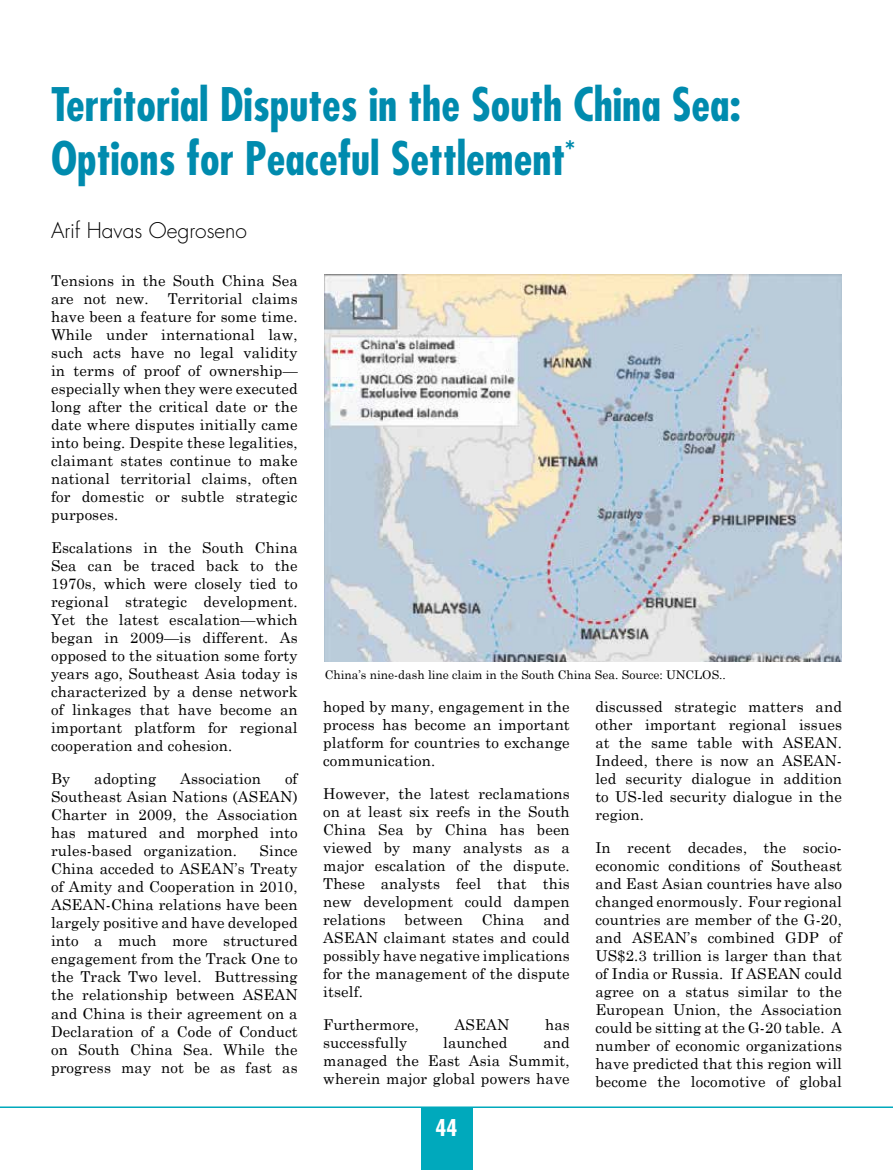
<style>
.page{position:relative;width:893px;height:1170px;background:#fff}
.page>*{position:absolute;margin:0;border:0;box-sizing:border-box;transform-origin:0 0}
.t1{font:700 condensed 45px/54px "Futura";color:#008bae}
.t2{font:700 condensed 22.5px "Futura";color:#fff}
.t3{font:300 21px "Futura";color:#000}
.t4{font:15px/18px "Century Schoolbook";letter-spacing:.01em;color:#000;text-align:justify}
.t5{font:12px "Century Schoolbook";color:#000}
</style>
<div class="page">
<hr style="left:0;top:1106px;width:893px;height:1px;background:#00a9bc">
<div style="left:421px;top:1107px;width:51px;height:62px;background:#00a9bc"></div>
<img style="left:325px;top:275px;width:517px;height:386px">
<h1 class="t1" style="left:51px;top:77px;width:691px">Territorial Disputes in the South China Sea:<br>Options for Peaceful Settlement<sup>*</sup></h1>
<h3 class="t3" style="left:51px;top:217px;width:198px">Arif Havas Oegroseno</h3>
<p class="t4" style="left:51px;top:271px;width:248px">Tensions in the South China Sea are not new.</p>
<p class="t4" style="left:51px;top:289px;width:248px;text-indent:117px">Territorial claims have been a feature for some time.<br>While under international law, such acts have no legal validity in terms of proof of ownership— especially when they were executed long after the critical date or the date where disputes initially came into being. Despite these legalities, claimant states continue to make national territorial claims, often for domestic or subtle strategic purposes.</p>
<p class="t4" style="left:51px;top:538px;width:248px">Escalations in the South China Sea can be traced back to the 1970s, which were closely tied to regional strategic development.<br>Yet the latest escalation—which began in 2009—is different. As opposed to the situation some forty years ago, Southeast Asia today is characterized by a dense network of linkages that have become an important platform for regional cooperation and cohesion.</p>
<p class="t4" style="left:51px;top:769px;width:21px">By</p>
<p class="t4" style="left:94px;top:769px;width:63px">adopting</p>
<p class="t4" style="left:180px;top:769px;width:82px">Association</p>
<p class="t4" style="left:51px;top:769px;width:248px;text-indent:234px">of Southeast Asian Nations (ASEAN)<br>Charter in 2009, the Association has matured and morphed into rules-based organization.</p>
<p class="t4" style="left:51px;top:841px;width:248px;text-indent:209px">Since China acceded to ASEAN’s Treaty of Amity and Cooperation in 2010, ASEAN-China relations have been largely positive and have developed into a much more structured engagement from the Track One to the Track Two level. Buttressing the relationship between ASEAN and China is their agreement on a Declaration of a Code of Conduct on South China Sea. While the progress may not be as fast as</p>
<p class="t5" style="left:325px;top:667px;width:403px">China’s nine-dash line claim in the South China Sea. Source: UNCLOS..</p>
<p class="t4" style="left:323px;top:697px;width:248px">hoped by many, engagement in the process has become an important platform for countries to exchange communication.</p>
<p class="t4" style="left:323px;top:784px;width:248px">However, the latest reclamations on at least six reefs in the South China Sea by China has been viewed by many analysts as a major escalation of the dispute.<br>These analysts feel that this new development could dampen relations</p>
<p class="t4" style="left:405px;top:910px;width:60px">between</p>
<p class="t4" style="left:482px;top:910px;width:44px">China</p>
<p class="t4" style="left:323px;top:910px;width:248px;text-indent:220px">and ASEAN claimant states and could possibly have negative implications for the management of the dispute itself.</p>
<p class="t4" style="left:323px;top:1015px;width:97px">Furthermore,</p>
<p class="t4" style="left:455px;top:1015px;width:56px">ASEAN</p>
<p class="t4" style="left:545px;top:1015px;width:26px">has</p>
<p class="t4" style="left:323px;top:1033px;width:86px">successfully</p>
<p class="t4" style="left:443px;top:1033px;width:66px">launched</p>
<p class="t4" style="left:323px;top:1033px;width:248px;text-indent:220px">and managed the East Asia Summit, wherein major global powers have</p>
<h2 class="t2" style="left:435px;top:1113px;width:24px">44</h2>
<p class="t4" style="left:595px;top:697px;width:248px">discussed strategic matters and other important regional issues at the same table with ASEAN.<br>Indeed, there is now an ASEAN&shy;led security dialogue in addition to US-led security dialogue in the region.</p>
<p class="t4" style="left:595px;top:838px;width:248px">In recent decades, the socio&shy;economic conditions of Southeast and East Asian countries have also changed enormously. Four regional countries are member of the G-20, and ASEAN’s combined GDP of US$2.3 trillion is larger than that of India or Russia. If ASEAN could agree on a status similar to the European Union, the Association could be sitting at the G-20 table. A number of economic organizations have predicted that this region will become the locomotive of global</p>
</div>
